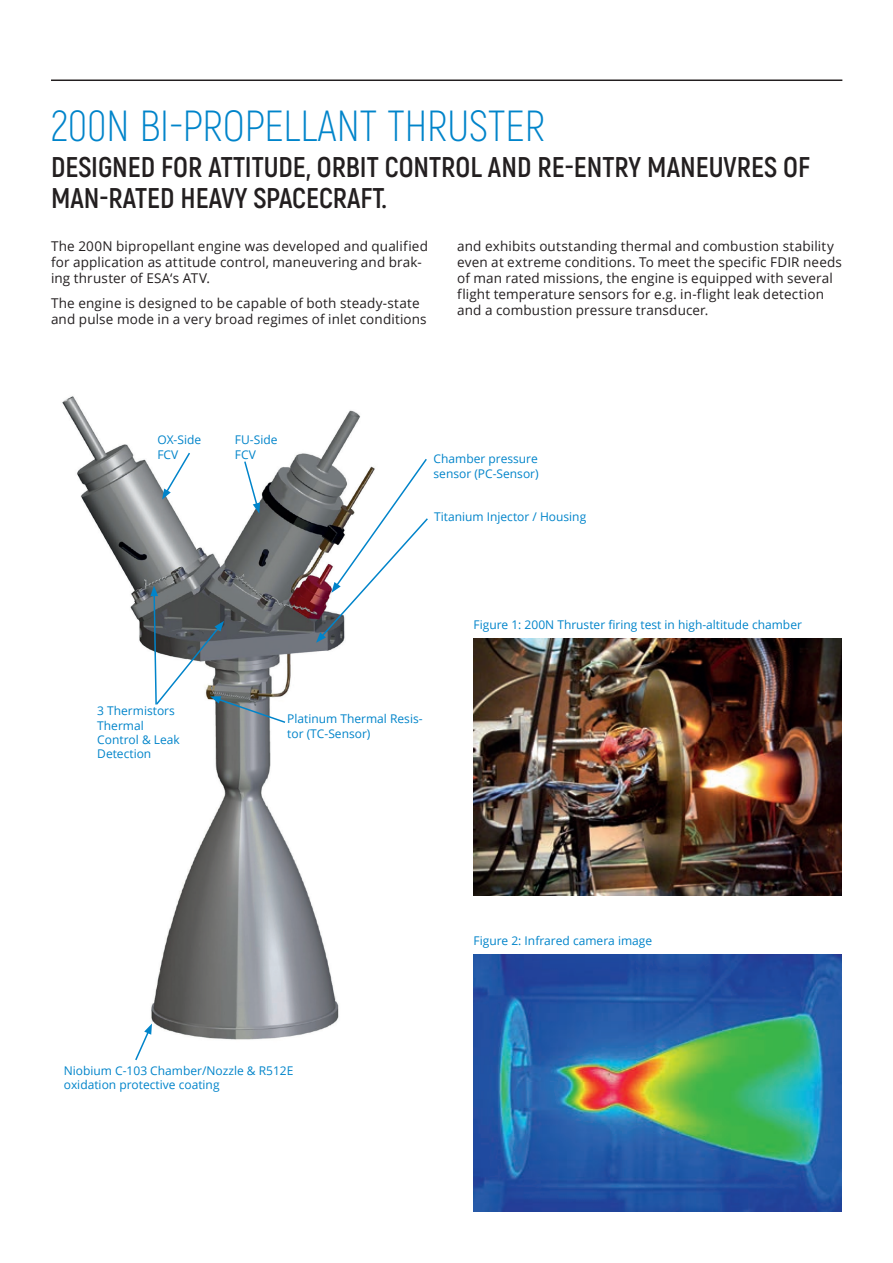
<style>
.page{position:relative;width:893px;height:1263px;background:#fff}
.page>*{position:absolute;margin:0;border:0;box-sizing:border-box;transform-origin:0 0}
.t1{font:300 43.5px "Akrobat";color:#0084ca}
.t2{font:700 28.5px/31.5px "Akrobat";color:#231f20}
.t3{font:13.5px/16.2px "Open Sans";letter-spacing:.01em;color:#231f20}
.t4{font:12px/14.4px "Open Sans";color:#0084ca}
</style>
<div class="page">
<img style="left:473px;top:638px;width:369px;height:258px">
<img style="left:473px;top:954px;width:368px;height:258px">
<img style="left:62px;top:396px;width:299px;height:644px">
<svg style="left:134px;top:1023px;width:18px;height:38px"></svg>
<svg style="left:316px;top:457px;width:112px;height:186px"></svg>
<svg style="left:162px;top:451px;width:30px;height:48px"></svg>
<svg style="left:243px;top:460px;width:17px;height:53px"></svg>
<svg style="left:150px;top:586px;width:137px;height:138px"></svg>
<hr style="left:51px;top:80px;width:791px;height:1px;background:#231f20">
<h1 class="t1" style="left:51px;top:100px;width:495px">200N BI-PROPELLANT THRUSTER</h1>
<h2 class="t2" style="left:51px;top:151px;width:761px">DESIGNED FOR ATTITUDE, ORBIT CONTROL AND RE-ENTRY MANEUVRES OF<br>MAN-RATED HEAVY SPACECRAFT.</h2>
<p class="t3" style="left:51px;top:237px;width:378px">The 200N bipropellant engine was developed and qualified for application as attitude control, maneuvering and brak&shy;ing thruster of ESA‘s ATV.</p>
<p class="t3" style="left:51px;top:294px;width:377px">The engine is designed to be capable of both steady-state and pulse mode in a very broad regimes of inlet conditions</p>
<p class="t3" style="left:457px;top:237px;width:386px">and exhibits outstanding thermal and combustion stability even at extreme conditions. To meet the specific FDIR needs of man rated missions, the engine is equipped with several flight temperature sensors for e.g. in-flight leak detection and a combustion pressure transducer.</p>
<p class="t4" style="left:157px;top:432px;width:45px">OX-Side<br>FCV</p>
<p class="t4" style="left:235px;top:432px;width:44px">FU-Side<br>FCV</p>
<p class="t4" style="left:434px;top:451px;width:107px">Chamber pressure sensor (PC-Sensor)</p>
<p class="t4" style="left:434px;top:510px;width:154px">Titanium Injector / Housing</p>
<p class="t4" style="left:97px;top:703px;width:84px">3 Thermistors<br>Thermal<br>Control &amp; Leak<br>Detection</p>
<p class="t4" style="left:287px;top:711px;width:137px">Platinum Thermal Resis&shy;tor (TC-Sensor)</p>
<p class="t4" style="left:473px;top:617px;width:330px">Figure 1: 200N Thruster firing test in high-altitude chamber</p>
<p class="t4" style="left:64px;top:1063px;width:231px">Niobium C-103 Chamber/Nozzle &amp; R512E oxidation protective coating</p>
<p class="t4" style="left:473px;top:933px;width:180px">Figure 2: Infrared camera image</p>
</div>
